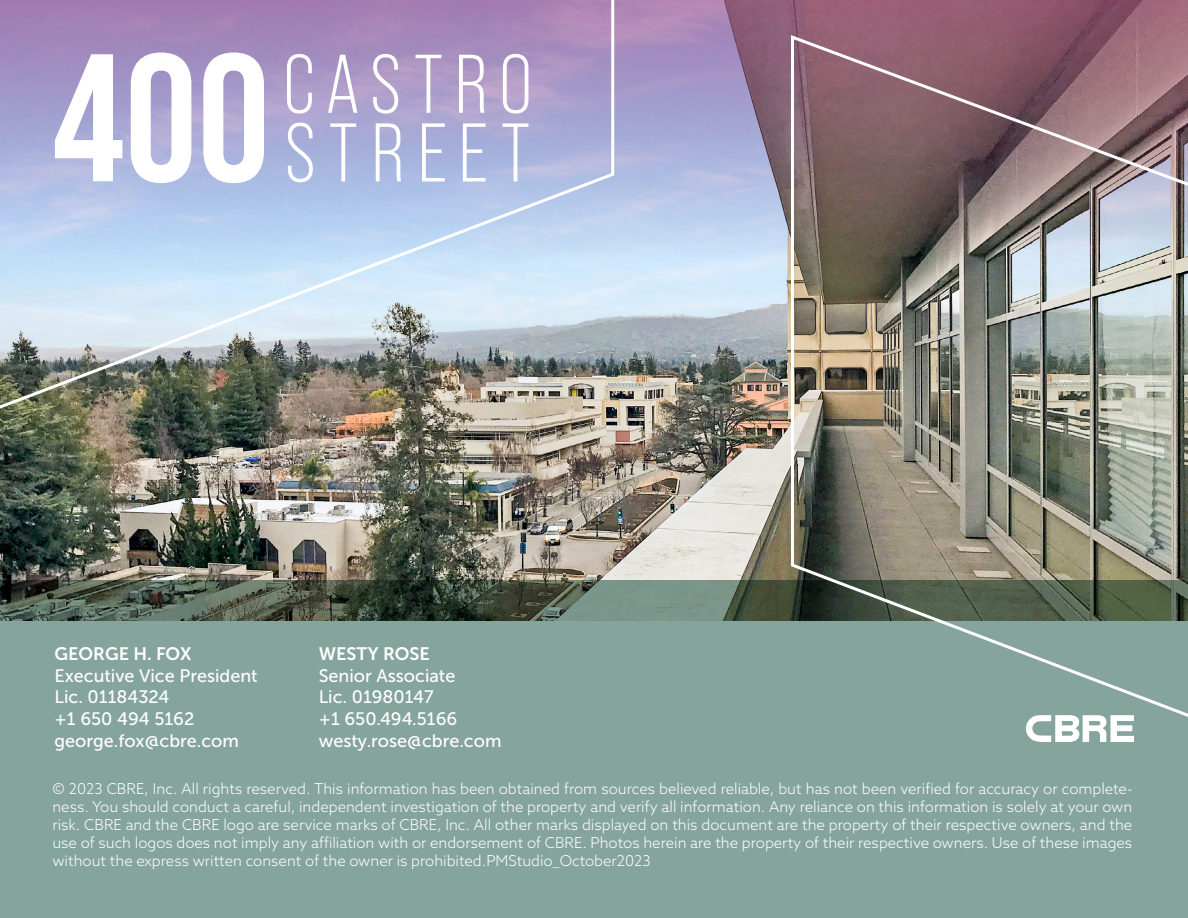
<style>
.page{position:relative;width:1188px;height:918px;background:#fff}
.page>*{position:absolute;margin:0;border:0;box-sizing:border-box;transform-origin:0 0}
.t1{font:82.95px/68.7px "Bebas Neue Pro";letter-spacing:.15em;color:#fff;text-align:right}
.t2{font:18px/21.6px "Museo Sans 500";color:#fff}
.t3{font:18px "Museo Sans 700";color:#fff}
.t4{font:300 15px/18px "Azo Sans";color:#fff;text-align:justify}
.s1{font-weight:700;font-size:181.5px}
</style>
<div class="page">
<svg style="left:0;top:580px;width:1188px;height:338px;background:#7f9c93"></svg>
<img style="left:0;top:0;width:1188px;height:568px">
<img style="left:789px;top:33px;width:399px;height:785px">
<img style="left:0;top:0;width:617px;height:427px">
<h1 class="t1" style="left:52px;top:50px;width:481px"><span class="s1">400</span>CASTRO<br>STREET</h1>
<p class="t3" style="left:55px;top:644px;width:138px">GEORGE H. FOX</p>
<p class="t2" style="left:55px;top:665px;width:205px">Executive Vice President<br>Lic. 01184324<br>+1 650 494 5162 george.fox@cbre.com</p>
<p class="t3" style="left:319px;top:644px;width:113px">WESTY ROSE</p>
<p class="t2" style="left:319px;top:665px;width:184px">Senior Associate<br>Lic. 01980147<br>+1 650.494.5166 westy.rose@cbre.com</p>
<p class="t4" style="left:52px;top:780px;width:1082px">© 2023 CBRE, Inc. All rights reserved. This information has been obtained from sources believed reliable, but has not been verified for accuracy or complete&shy;ness. You should conduct a careful, independent investigation of the property and verify all information. Any reliance on this information is solely at your own risk. CBRE and the CBRE logo are service marks of CBRE, Inc. All other marks displayed on this document are the property of their respective owners, and the use of such logos does not imply any affiliation with or endorsement of CBRE. Photos herein are the property of their respective owners. Use of these images without the express written consent of the owner is prohibited.PMStudio_October2023</p>
</div>
